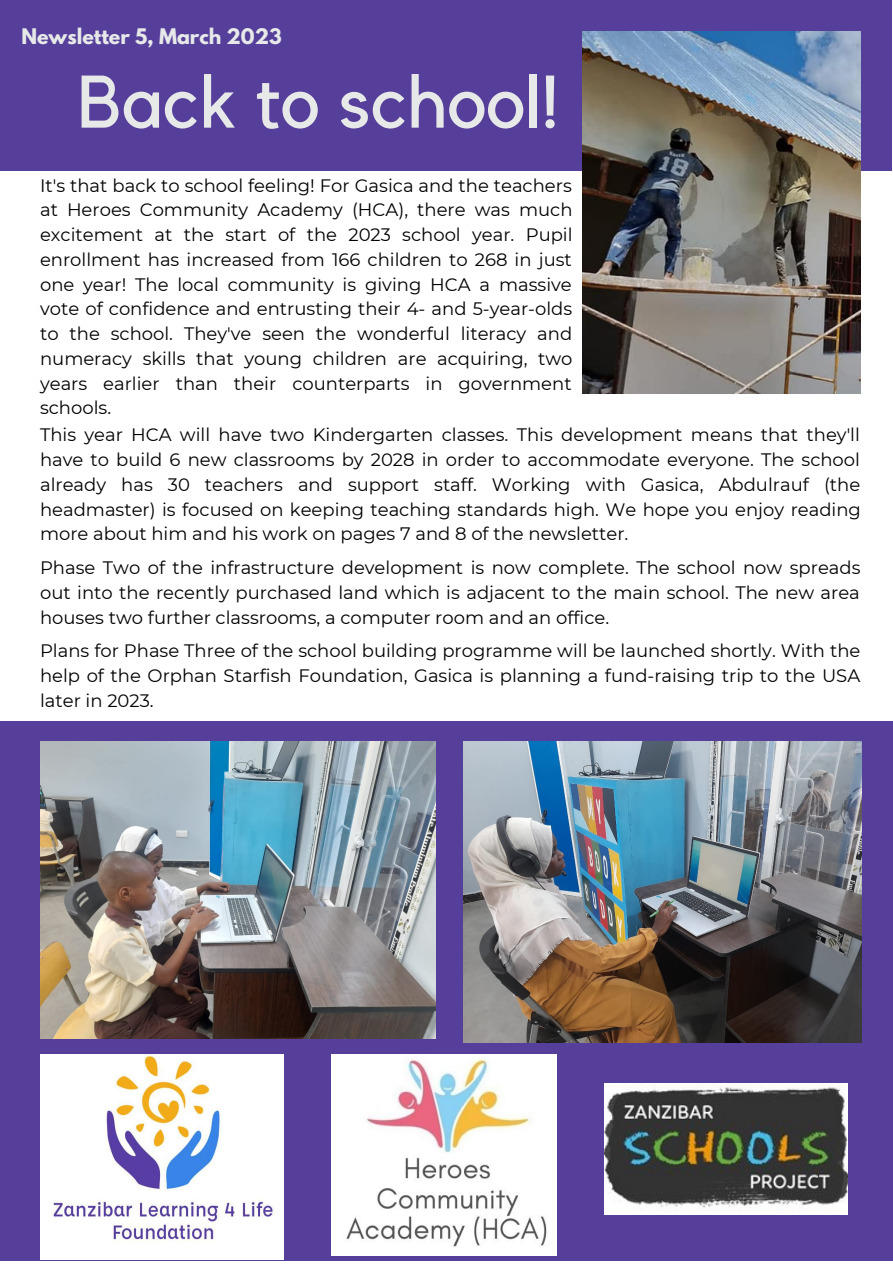
<style>
.page{position:relative;width:893px;height:1264px;background:#fff}
.page>*{position:absolute;margin:0;border:0;box-sizing:border-box;transform-origin:0 0}
.t1{font:73.5px "Kollektif";color:#e7e9e9}
.t2{font:700 19.05px "League Spartan";color:#e7e9e9}
.t3{font:18px/24.8px "Montserrat";color:#000;text-align:justify}
</style>
<div class="page">
<div style="left:0;top:721px;width:892px;height:539px;background:#563f9a"></div>
<img style="left:605px;top:1083px;width:242px;height:131px">
<img style="left:40px;top:1054px;width:243px;height:205px">
<img style="left:331px;top:1054px;width:225px;height:201px">
<img style="left:463px;top:741px;width:398px;height:301px">
<img style="left:40px;top:741px;width:396px;height:297px">
<div style="left:0;top:0;width:891px;height:171px;background:#563f9a"></div>
<img style="left:582px;top:31px;width:278px;height:362px">
<p class="t2" style="left:21px;top:27px;width:262px">Newsletter 5, March 2023</p>
<h1 class="t1" style="left:77px;top:68px;width:483px">Back to school!</h1>
<p class="t3" style="left:40px;top:173px;width:534px">It's that back to school feeling! For Gasica and the teachers at Heroes Community Academy (HCA), there was much excitement at the start of the 2023 school year. Pupil enrollment has increased from 166 children to 268 in just one year! The local community is giving HCA a massive vote of confidence and entrusting their 4- and 5-year-olds to the school. They've seen the wonderful literacy and numeracy skills that young children are acquiring, two years earlier than their counterparts in government schools.</p>
<p class="t3" style="left:40px;top:422px;width:822px">This year HCA will have two Kindergarten classes. This development means that they'll have to build 6 new classrooms by 2028 in order to accommodate everyone. The school already has 30 teachers and support staff. Working with Gasica, Abdulrauf (the headmaster) is focused on keeping teaching standards high. We hope you enjoy reading more about him and his work on pages 7 and 8 of the newsletter.</p>
<p class="t3" style="left:40px;top:555px;width:821px">Phase Two of the infrastructure development is now complete. The school now spreads out into the recently purchased land which is adjacent to the main school. The new area houses two further classrooms, a computer room and an office.</p>
<p class="t3" style="left:40px;top:638px;width:821px">Plans for Phase Three of the school building programme will be launched shortly. With the help of the Orphan Starfish Foundation, Gasica is planning a fund-raising trip to the USA later in 2023.</p>
</div>
